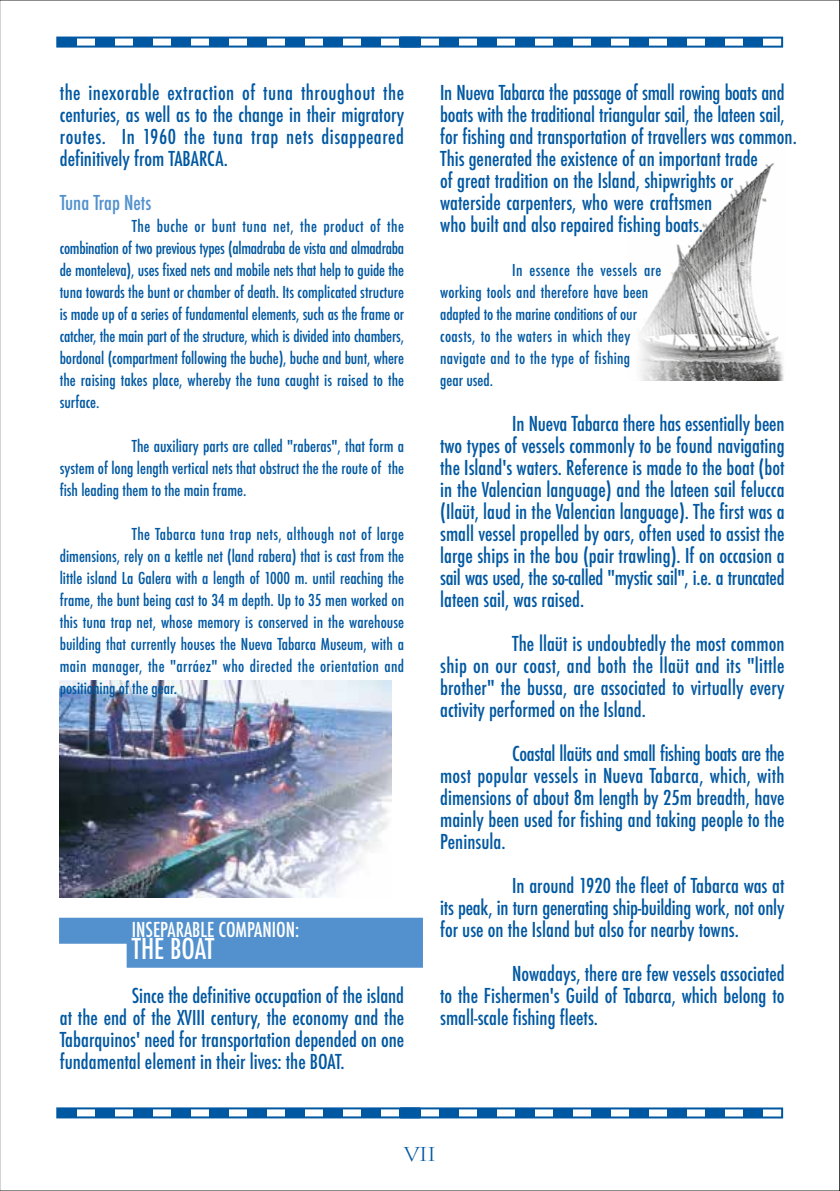
<style>
.page{position:relative;width:840px;height:1191px;background:#fff}
.page>*{position:absolute;margin:0;border:0;box-sizing:border-box;transform-origin:0 0}
.t1{font:500 condensed 28px "Futura";color:#fff}
.t2{font:500 condensed 20px/22px "Futura";color:#0058a2;text-align:justify}
.t3{font:500 condensed 20px "Futura";color:#fff}
.t4{font:500 condensed 20px "Futura";color:#5291ce}
.t5{font:20px "Charlemagne Std";color:#0058a2}
.t6{font:500 condensed 16px/22px "Futura";letter-spacing:.005em;color:#0058a2;text-align:justify}
</style>
<div class="page">
<img style="left:639px;top:163px;width:145px;height:217px">
<div style="left:126px;top:941px;width:296px;height:26px;background:#5291ce"></div>
<div style="left:59px;top:917px;width:363px;height:26px;background:#5291ce;border:2px solid #5291ce"></div>
<img style="left:59px;top:681px;width:332px;height:217px">
<div style="left:56px;top:37px;width:364px;height:11px;background:#fff;border:2px solid #0058a2"></div>
<div style="left:57px;top:38px;width:20px;height:9px;background:#0058a2"></div>
<div style="left:95px;top:38px;width:20px;height:9px;background:#0058a2"></div>
<div style="left:133px;top:38px;width:20px;height:9px;background:#0058a2"></div>
<div style="left:171px;top:38px;width:20px;height:9px;background:#0058a2"></div>
<div style="left:209px;top:38px;width:20px;height:9px;background:#0058a2"></div>
<div style="left:247px;top:38px;width:20px;height:9px;background:#0058a2"></div>
<div style="left:285px;top:38px;width:20px;height:9px;background:#0058a2"></div>
<div style="left:323px;top:38px;width:20px;height:9px;background:#0058a2"></div>
<div style="left:361px;top:38px;width:20px;height:9px;background:#0058a2"></div>
<div style="left:399px;top:38px;width:20px;height:9px;background:#0058a2"></div>
<div style="left:400px;top:37px;width:382px;height:11px;border:2px solid #0058a2"></div>
<div style="left:401px;top:38px;width:19px;height:9px;background:#0058a2"></div>
<div style="left:439px;top:38px;width:19px;height:9px;background:#0058a2"></div>
<div style="left:477px;top:38px;width:19px;height:9px;background:#0058a2"></div>
<div style="left:515px;top:38px;width:19px;height:9px;background:#0058a2"></div>
<div style="left:553px;top:38px;width:19px;height:9px;background:#0058a2"></div>
<div style="left:591px;top:38px;width:19px;height:9px;background:#0058a2"></div>
<div style="left:629px;top:38px;width:19px;height:9px;background:#0058a2"></div>
<div style="left:667px;top:38px;width:19px;height:9px;background:#0058a2"></div>
<div style="left:705px;top:38px;width:19px;height:9px;background:#0058a2"></div>
<div style="left:743px;top:38px;width:19px;height:9px;background:#0058a2"></div>
<div style="left:56px;top:1107px;width:364px;height:11px;background:#fff;border:2px solid #0058a2"></div>
<div style="left:57px;top:1108px;width:20px;height:9px;background:#0058a2"></div>
<div style="left:95px;top:1108px;width:20px;height:9px;background:#0058a2"></div>
<div style="left:133px;top:1108px;width:20px;height:9px;background:#0058a2"></div>
<div style="left:171px;top:1108px;width:20px;height:9px;background:#0058a2"></div>
<div style="left:209px;top:1108px;width:20px;height:9px;background:#0058a2"></div>
<div style="left:247px;top:1108px;width:20px;height:9px;background:#0058a2"></div>
<div style="left:285px;top:1108px;width:20px;height:9px;background:#0058a2"></div>
<div style="left:323px;top:1108px;width:20px;height:9px;background:#0058a2"></div>
<div style="left:361px;top:1108px;width:20px;height:9px;background:#0058a2"></div>
<div style="left:399px;top:1108px;width:20px;height:9px;background:#0058a2"></div>
<div style="left:400px;top:1107px;width:382px;height:11px;border:2px solid #0058a2"></div>
<div style="left:401px;top:1108px;width:19px;height:9px;background:#0058a2"></div>
<div style="left:439px;top:1108px;width:19px;height:9px;background:#0058a2"></div>
<div style="left:477px;top:1108px;width:19px;height:9px;background:#0058a2"></div>
<div style="left:515px;top:1108px;width:19px;height:9px;background:#0058a2"></div>
<div style="left:553px;top:1108px;width:19px;height:9px;background:#0058a2"></div>
<div style="left:591px;top:1108px;width:19px;height:9px;background:#0058a2"></div>
<div style="left:629px;top:1108px;width:19px;height:9px;background:#0058a2"></div>
<div style="left:667px;top:1108px;width:19px;height:9px;background:#0058a2"></div>
<div style="left:705px;top:1108px;width:19px;height:9px;background:#0058a2"></div>
<div style="left:743px;top:1108px;width:19px;height:9px;background:#0058a2"></div>
<p class="t2" style="left:60px;top:82px;width:346px">the inexorable extraction of tuna throughout the centuries, as well as to the change in their migratory routes. In 1960 the tuna trap nets disappeared definitively from TABARCA.</p>
<p class="t4" style="left:60px;top:190px;width:93px">Tuna Trap Nets</p>
<p class="t6" style="left:60px;top:215px;width:346px;text-indent:72px">The buche or bunt tuna net, the product of the combination of two previous types (almadraba de vista and almadraba de monteleva), uses fixed nets and mobile nets that help to guide the tuna towards the bunt or chamber of death. Its complicated structure is made up of a series of fundamental elements, such as the frame or catcher, the main part of the structure, which is divided into chambers, bordonal (compartment following the buche), buche and bunt, where the raising takes place, whereby the tuna caught is raised to the surface.</p>
<p class="t6" style="left:60px;top:435px;width:346px;text-indent:72px">The auxiliary parts are called "raberas", that form a system of long length vertical nets that obstruct the the route of the fish leading them to the main frame.</p>
<p class="t6" style="left:60px;top:523px;width:346px;text-indent:72px">The Tabarca tuna trap nets, although not of large dimensions, rely on a kettle net (land rabera) that is cast from the little island La Galera with a length of 1000 m. until reaching the frame, the bunt being cast to 34 m depth. Up to 35 men worked on this tuna trap net, whose memory is conserved in the warehouse building that currently houses the Nueva Tabarca Museum, with a main manager, the "arráez" who directed the orientation and positioning of the gear.</p>
<p class="t3" style="left:132px;top:916px;width:169px">INSEPARABLE COMPANION:</p>
<h1 class="t1" style="left:132px;top:930px;width:84px">THE BOAT</h1>
<p class="t2" style="left:60px;top:984px;width:346px;text-indent:72px">Since the definitive occupation of the island at the end of the XVIII century, the economy and the Tabarquinos' need for transportation depended on one fundamental element in their lives: the BOAT.</p>
<p class="t2" style="left:440px;top:82px;width:358px;text-align:left">In Nueva Tabarca the passage of small rowing boats and boats with the traditional triangular sail, the lateen sail, for fishing and transportation of travellers was common.<br>This generated the existence of an important trade<br>of great tradition on the Island, shipwrights or waterside carpenters, who were craftsmen<br>who built and also repaired fishing boats.</p>
<p class="t6" style="left:440px;top:259px;width:223px;text-align:left;text-indent:72px">In essence the vessels are working tools and therefore have been adapted to the marine conditions of our coasts, to the waters in which they navigate and to the type of fishing<br>gear used.</p>
<p class="t2" style="left:440px;top:412px;width:346px;text-indent:72px">In Nueva Tabarca there has essentially been two types of vessels commonly to be found navigating the Island's waters. Reference is made to the boat (bot in the Valencian language) and the lateen sail felucca (Ilaüt, laud in the Valencian language). The first was a small vessel propelled by oars, often used to assist the large ships in the bou (pair trawling). If on occasion a sail was used, the so-called "mystic sail", i.e. a truncated lateen sail, was raised.</p>
<p class="t2" style="left:440px;top:632px;width:346px;text-indent:72px">The llaüt is undoubtedly the most common ship on our coast, and both the llaüt and its "little brother" the bussa, are associated to virtually every activity performed on the Island.</p>
<p class="t2" style="left:440px;top:742px;width:346px;text-indent:72px">Coastal llaüts and small fishing boats are the most popular vessels in Nueva Tabarca, which, with dimensions of about 8m length by 25m breadth, have mainly been used for fishing and taking people to the Peninsula.</p>
<p class="t2" style="left:440px;top:874px;width:346px;text-indent:72px">In around 1920 the fleet of Tabarca was at its peak, in turn generating ship-building work, not only for use on the Island but also for nearby towns.</p>
<p class="t2" style="left:440px;top:962px;width:346px;text-indent:72px">Nowadays, there are few vessels associated to the Fishermen's Guild of Tabarca, which belong to small-scale fishing fleets.</p>
<p class="t5" style="left:404px;top:1143px;width:33px">VII</p>
</div>
